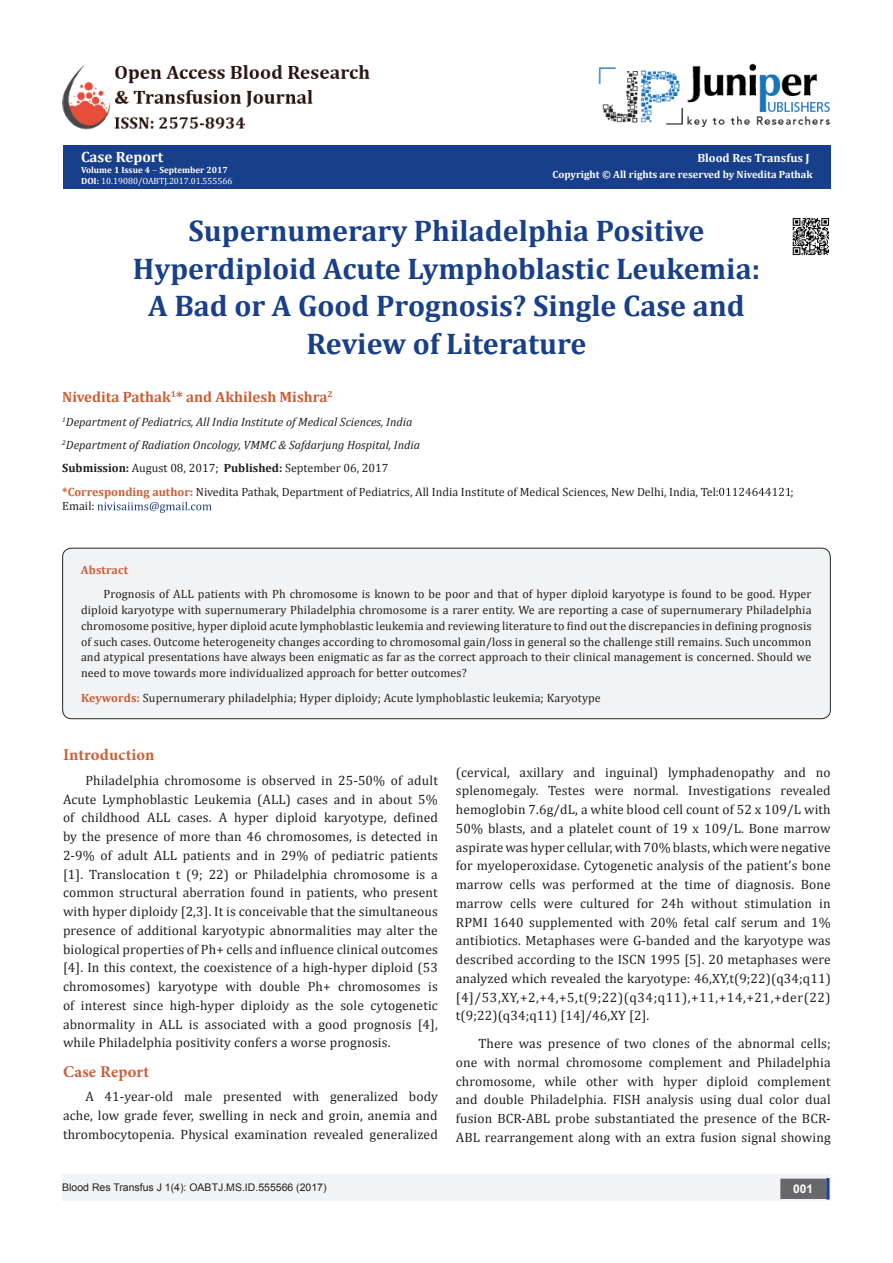
<style>
.page{position:relative;width:893px;height:1263px;background:#fff}
.page>*{position:absolute;margin:0;border:0;box-sizing:border-box;transform-origin:0 0}
.t1{font:700 30px "Cambria";color:#183f89}
.t2{font:700 16.5px "Minion Pro";letter-spacing:.01em;color:#ca5f37}
.t3{font:700 15px "Cambria";color:#ca5f37}
.t4{font:700 15px "Cambria";color:#fff}
.t5{font:13.5px/18.8px "Cambria";letter-spacing:.01em;color:#231f20;text-align:justify}
.t6{font:12px/15.8px "Cambria";color:#231f20;text-align:justify}
.t7{font:italic 12px "Cambria";color:#231f20}
.t8{font:700 12px "Cambria";color:#fff}
.t9{font:700 12px "Cambria";letter-spacing:.01em;color:#ca5f37}
.t10{font:700 12px "Arial";color:#fff}
.t11{font:700 10.5px "Cambria";color:#fff}
.t12{font:10.5px "Arial";color:#231f20}
.t13{font:9px "Cambria";color:#fff}
.t14{font:700 9px "Cambria";color:#fff}
.s1{font-weight:700}
.s2{font-weight:700;color:#ca5f37}
</style>
<div class="page">
<div style="left:63px;top:145px;width:768px;height:44px;background:#183f89"></div>
<svg style="left:719px;top:488px;width:71px;height:8px"></svg>
<svg style="left:97px;top:502px;width:115px;height:11px"></svg>
<div style="left:62px;top:1174px;width:494px;height:27px;background:#f2f3f4"></div>
<div style="left:510px;top:1174px;width:321px;height:27px;background:#f2f3f4"></div>
<div style="left:781px;top:1179px;width:44px;height:19px;background:#68676a"></div>
<div style="left:780px;top:1178px;width:46px;height:21px;border:2px solid #68676a"></div>
<div style="left:826px;top:1178px;width:3px;height:21px;background:#253f8e;border:2px solid #253f8e"></div>
<div style="left:63px;top:548px;width:767px;height:171px;background:#f2f3f4;border-radius:9px"></div>
<div style="left:62px;top:548px;width:769px;height:171px;border:1px solid #262626;border-radius:9px"></div>
<img style="left:792px;top:217px;width:38px;height:39px">
<img style="left:598px;top:63px;width:232px;height:64px">
<img style="left:63px;top:64px;width:307px;height:66px">
<p class="t4" style="left:81px;top:146px;width:84px">Case Report</p>
<p class="t14" style="left:81px;top:163px;width:148px">Volume 1 Issue 4 September 2017</p>
<p class="t13" style="left:81px;top:175px;width:153px"><span class="s1">DOI:</span> 10.19080/OABTJ.2017.01.555566</p>
<p class="t8" style="left:697px;top:150px;width:114px">Blood Res Transfus J</p>
<p class="t11" style="left:552px;top:167px;width:262px">Copyright © All rights are reserved by Nivedita Pathak</p>
<p class="t1" style="left:188px;top:210px;width:517px">Supernumerary Philadelphia Positive</p>
<p class="t1" style="left:133px;top:247px;width:629px">Hyperdiploid Acute Lymphoblastic Leukemia:</p>
<p class="t1" style="left:148px;top:285px;width:598px">A Bad or A Good Prognosis? Single Case and</p>
<p class="t1" style="left:307px;top:322px;width:281px">Review of Literature</p>
<p class="t3" style="left:62px;top:386px;width:272px">Nivedita Pathak<sup>1</sup>* and Akhilesh Mishra<sup>2</sup></p>
<p class="t7" style="left:62px;top:413px;width:352px"><sup>1</sup>Department of Pediatrics, All India Institute of Medical Sciences, India</p>
<p class="t7" style="left:62px;top:436px;width:359px"><sup>2</sup>Department of Radiation Oncology, VMMC &amp; Safdarjung Hospital, India</p>
<p class="t6" style="left:62px;top:460px;width:328px"><span class="s1">Submission:</span> August 08, 2017; <span class="s1">Published:</span> September 06, 2017</p>
<p class="t6" style="left:62px;top:484px;width:658px"><span class="s2">*Corresponding author:</span> Nivedita Pathak, Department of Pediatrics, All India Institute of Medical Sciences, New Delhi, India, Tel:</p>
<p class="t6" style="left:790px;top:484px;width:5px">;</p>
<p class="t6" style="left:62px;top:498px;width:34px">Email:</p>
<p class="t9" style="left:81px;top:561px;width:49px">Abstract</p>
<p class="t6" style="left:81px;top:586px;width:732px;text-indent:23px">Prognosis of ALL patients with Ph chromosome is known to be poor and that of hyper diploid karyotype is found to be good. Hyper diploid karyotype with supernumerary Philadelphia chromosome is a rarer entity. We are reporting a case of supernumerary Philadelphia chromosome positive, hyper diploid acute lymphoblastic leukemia and reviewing literature to find out the discrepancies in defining prognosis of such cases. Outcome heterogeneity changes according to chromosomal gain/loss in general so the challenge still remains. Such uncommon and atypical presentations have always been enigmatic as far as the correct approach to their clinical management is concerned. Should we need to move towards more individualized approach for better outcomes?</p>
<p class="t6" style="left:81px;top:690px;width:521px"><span class="s2">Keywords:</span> Supernumerary philadelphia; Hyper diploidy; Acute lymphoblastic leukemia; Karyotype</p>
<p class="t2" style="left:63px;top:743px;width:93px">Introduction</p>
<p class="t5" style="left:63px;top:771px;width:376px;text-indent:22px">Philadelphia chromosome is observed in 25-50% of adult Acute Lymphoblastic Leukemia (ALL) cases and in about 5% of childhood ALL cases. A hyper diploid karyotype, defined by the presence of more than 46 chromosomes, is detected in 2-9% of adult ALL patients and in 29% of pediatric patients [1]. Translocation t (9; 22) or Philadelphia chromosome is a common structural aberration found in patients, who present with hyper diploidy [2,3]. It is conceivable that the simultaneous presence of additional karyotypic abnormalities may alter the biological properties of Ph+ cells and influence clinical outcomes [4]. In this context, the coexistence of a high-hyper diploid (53 chromosomes) karyotype with double Ph+ chromosomes is of interest since high-hyper diploidy as the sole cytogenetic abnormality in ALL is associated with a good prognosis [4], while Philadelphia positivity confers a worse prognosis.</p>
<p class="t2" style="left:63px;top:1060px;width:88px">Case Report</p>
<p class="t5" style="left:63px;top:1087px;width:376px;text-indent:22px">A 41-year-old male presented with generalized body ache, low grade fever, swelling in neck and groin, anemia and thrombocytopenia. Physical examination revealed generalized</p>
<p class="t5" style="left:456px;top:762px;width:376px">(cervical, axillary and inguinal) lymphadenopathy and no splenomegaly. Testes were normal. Investigations revealed hemoglobin 7.6g/dL, a white blood cell count of 52 x 109/L with 50% blasts, and a platelet count of 19 x 109/L. Bone marrow aspirate was hyper cellular, with 70% blasts, which were negative for myeloperoxidase. Cytogenetic analysis of the patient’s bone marrow cells was performed at the time of diagnosis. Bone marrow cells were cultured for 24h without stimulation in RPMI 1640 supplemented with 20% fetal calf serum and 1% antibiotics. Metaphases were G-banded and the karyotype was described according to the ISCN 1995 [5]. 20 metaphases were analyzed which revealed the karyotype: 46,XY,t(9;22)(q34;q11) [4]/53,XY,+2,+4,+5,t(9;22)(q34;q11),+11,+14,+21,+der(22) t(9;22)(q34;q11) [14]/46,XY [2].</p>
<p class="t5" style="left:456px;top:1034px;width:376px;text-indent:22px">There was presence of two clones of the abnormal cells; one with normal chromosome complement and Philadelphia chromosome, while other with hyper diploid complement and double Philadelphia. FISH analysis using dual color dual fusion BCR-ABL probe substantiated the presence of the BCR-ABL rearrangement along with an extra fusion signal showing</p>
<p class="t12" style="left:62px;top:1180px;width:266px">Blood Res Transfus J 1(4): OABTJ.MS.ID.555566 (2017)</p>
<p class="t10" style="left:793px;top:1181px;width:22px">001</p>
</div>
